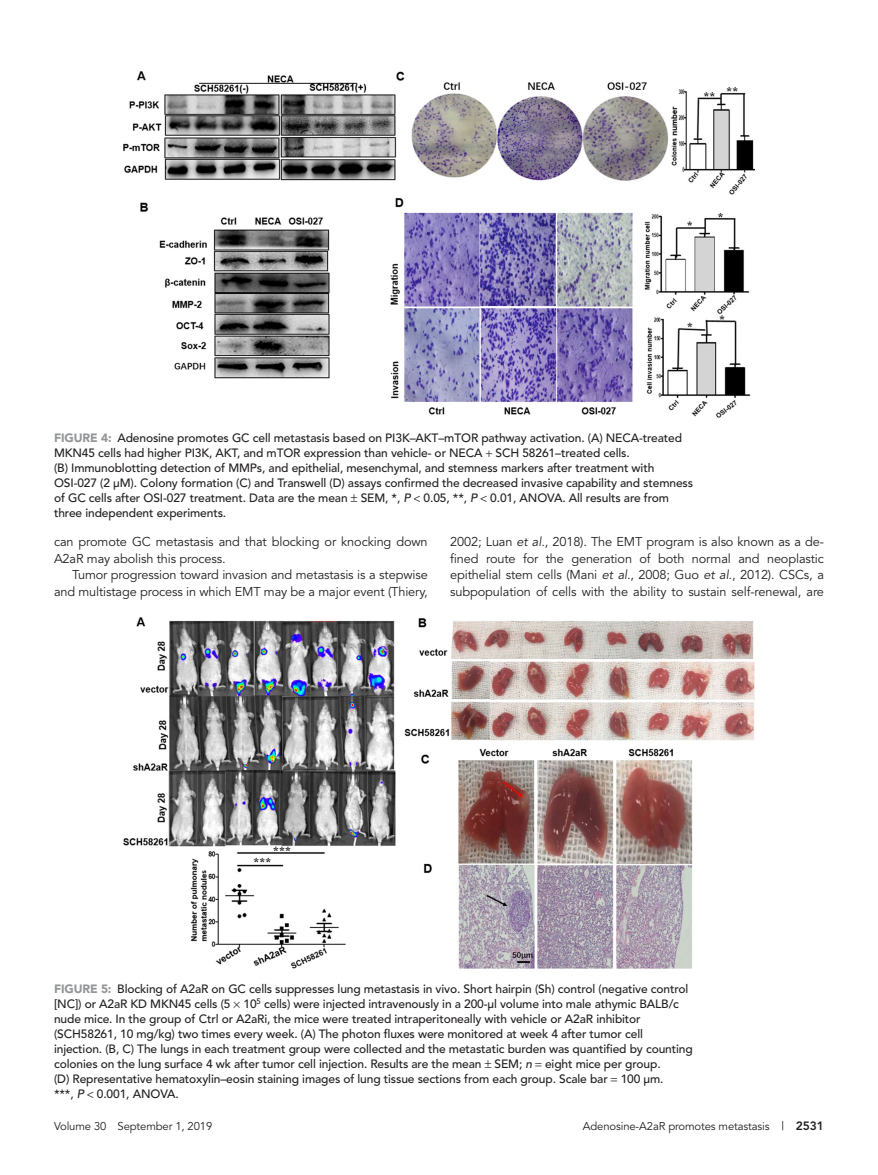
<style>
.page{position:relative;width:878px;height:1175px;background:#fff}
.page>*{position:absolute;margin:0;border:0;box-sizing:border-box;transform-origin:0 0}
.Para{font:12.75px/16.5px "Avenir";letter-spacing:-.01em;color:#231f20}
.FigCaption_35_5p{font:500 12px/15px "Avenir";letter-spacing:-.01em;color:#231f20}
.t1{font:11.25px "Avenir";letter-spacing:-.01em;color:#231f20}
.s1{font-weight:900;color:#939598}
.s2{font-style:italic}
.s3{font-size:12px}
.s4{font-weight:800;font-size:12px}
</style>
<div class="page">
<img style="left:124px;top:71px;width:630px;height:347px">
<img style="left:124px;top:617px;width:630px;height:352px">
<p class="FigCaption_35_5p" style="left:54px;top:430px;width:640px"><span class="s1">FIGURE 4:</span> Adenosine promotes GC cell metastasis based on PI3K–AKT–mTOR pathway activation. (A) NECA-treated MKN45 cells had higher PI3K, AKT, and mTOR expression than vehicle- or NECA SCH 58261–treated cells.<br>(B) Immunoblotting detection of MMPs, and epithelial, mesenchymal, and stemness markers after treatment with OSI-027 (2 μM). Colony formation (C) and Transwell (D) assays confirmed the decreased invasive capability and stemness of GC cells after OSI-027 treatment. Data are the mean SEM, *, <span class="s2">P</span> 0.05, **, <span class="s2">P</span> 0.01, ANOVA. All results are from three independent experiments.</p>
<p class="Para" style="left:54px;top:534px;width:375px">can promote GC metastasis and that blocking or knocking down<br>A2aR may abolish this process.</p>
<p class="Para" style="left:54px;top:567px;width:375px;text-align:right">Tumor progression toward invasion and metastasis is a stepwise and multistage process in which EMT may be a major event (Thiery,</p>
<p class="Para" style="left:450px;top:534px;width:375px;text-align:justify">2002; Luan <span class="s2">et al.</span>, 2018). The EMT program is also known as a de&shy;fined route for the generation of both normal and neoplastic epithelial stem cells (Mani <span class="s2">et al.</span>, 2008; Guo <span class="s2">et al.</span>, 2012). CSCs, a subpopulation of cells with the ability to sustain self-renewal, are</p>
<p class="FigCaption_35_5p" style="left:54px;top:981px;width:640px"><span class="s1">FIGURE 5:</span> Blocking of A2aR on GC cells suppresses lung metastasis in vivo. Short hairpin (Sh) control (negative control [NC]) or A2aR KD MKN45 cells (5 10<sup>5</sup> cells) were injected intravenously in a 200-μl volume into male athymic BALB/c nude mice. In the group of Ctrl or A2aRi, the mice were treated intraperitoneally with vehicle or A2aR inhibitor (SCH58261, 10 mg/kg) two times every week. (A) The photon fluxes were monitored at week 4 after tumor cell injection. (B, C) The lungs in each treatment group were collected and the metastatic burden was quantified by counting colonies on the lung surface 4 wk after tumor cell injection. Results are the mean SEM; <span class="s2">n</span> eight mice per group.<br>(D) Representative hematoxylin–eosin staining images of lung tissue sections from each group. Scale bar 100 µm.<br>***, <span class="s2">P</span> 0.001, ANOVA.</p>
<p class="t1" style="left:54px;top:1119px;width:160px">Volume 30 September 1, 2019</p>
<p class="t1" style="left:583px;top:1119px;width:242px">Adenosine-A2aR promotes metastasis <span class="s3">|</span> <span class="s4">2531</span></p>
</div>
